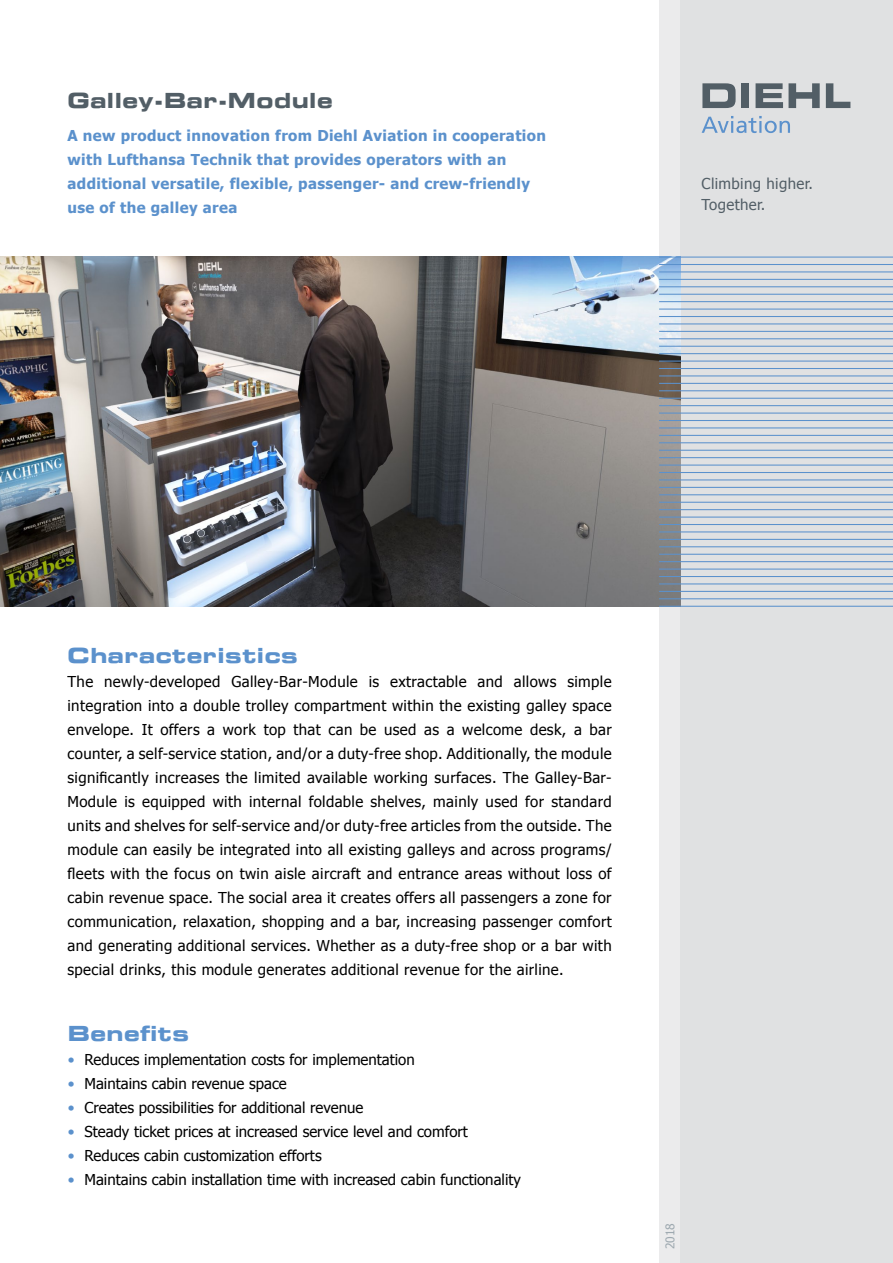
<style>
.page{position:relative;width:893px;height:1263px;background:#fff}
.page>*{position:absolute;margin:0;border:0;box-sizing:border-box;transform-origin:0 0}
.t1{font:21px "Eurostile Bold Extended Two";letter-spacing:.025em;color:#5b91cc}
.t2{font:21px "Eurostile Bold Extended Two";letter-spacing:.025em;color:#525e66}
.t3{font:15px/24px "Tahoma";color:#000;text-align:justify}
.t4{font:700 15px/24px "Tahoma";letter-spacing:.025em;color:#5b91cc}
.t5{font:15px "Tahoma";letter-spacing:.025em;color:#525e66}
.t6{font:12px "Tahoma";color:#9ea9b0}
.s1{color:#5b91cc}
</style>
<div class="page">
<div style="left:659px;top:0;width:21px;height:1263px;background:#ebebec"></div>
<div style="left:680px;top:0;width:213px;height:1263px;background:#e0e1e2"></div>
<img style="left:0;top:257px;width:680px;height:350px">
<hr style="left:659px;top:257px;width:234px;height:1px;background:#5b91cc">
<hr style="left:659px;top:264px;width:234px;height:1px;background:#5b91cc">
<hr style="left:659px;top:271px;width:234px;height:1px;background:#5b91cc">
<hr style="left:659px;top:279px;width:234px;height:1px;background:#5b91cc">
<hr style="left:659px;top:286px;width:234px;height:1px;background:#5b91cc">
<hr style="left:659px;top:294px;width:234px;height:1px;background:#5b91cc">
<hr style="left:659px;top:301px;width:234px;height:1px;background:#5b91cc">
<hr style="left:659px;top:309px;width:234px;height:1px;background:#5b91cc">
<hr style="left:659px;top:316px;width:234px;height:1px;background:#5b91cc">
<hr style="left:659px;top:323px;width:234px;height:1px;background:#5b91cc">
<hr style="left:659px;top:331px;width:234px;height:1px;background:#5b91cc">
<hr style="left:659px;top:338px;width:234px;height:1px;background:#5b91cc">
<hr style="left:659px;top:346px;width:234px;height:1px;background:#5b91cc">
<hr style="left:659px;top:353px;width:234px;height:1px;background:#5b91cc">
<hr style="left:659px;top:361px;width:234px;height:1px;background:#5b91cc">
<hr style="left:659px;top:368px;width:234px;height:1px;background:#5b91cc">
<hr style="left:659px;top:375px;width:234px;height:1px;background:#5b91cc">
<hr style="left:659px;top:383px;width:234px;height:1px;background:#5b91cc">
<hr style="left:659px;top:390px;width:234px;height:1px;background:#5b91cc">
<hr style="left:659px;top:398px;width:234px;height:1px;background:#5b91cc">
<hr style="left:659px;top:405px;width:234px;height:1px;background:#5b91cc">
<hr style="left:659px;top:413px;width:234px;height:1px;background:#5b91cc">
<hr style="left:659px;top:420px;width:234px;height:1px;background:#5b91cc">
<hr style="left:659px;top:427px;width:234px;height:1px;background:#5b91cc">
<hr style="left:659px;top:435px;width:234px;height:1px;background:#5b91cc">
<hr style="left:659px;top:442px;width:234px;height:1px;background:#5b91cc">
<hr style="left:659px;top:450px;width:234px;height:1px;background:#5b91cc">
<hr style="left:659px;top:457px;width:234px;height:1px;background:#5b91cc">
<hr style="left:659px;top:465px;width:234px;height:1px;background:#5b91cc">
<hr style="left:659px;top:472px;width:234px;height:1px;background:#5b91cc">
<hr style="left:659px;top:479px;width:234px;height:1px;background:#5b91cc">
<hr style="left:659px;top:487px;width:234px;height:1px;background:#5b91cc">
<hr style="left:659px;top:494px;width:234px;height:1px;background:#5b91cc">
<hr style="left:659px;top:502px;width:234px;height:1px;background:#5b91cc">
<hr style="left:659px;top:509px;width:234px;height:1px;background:#5b91cc">
<hr style="left:659px;top:517px;width:234px;height:1px;background:#5b91cc">
<hr style="left:659px;top:524px;width:234px;height:1px;background:#5b91cc">
<hr style="left:659px;top:531px;width:234px;height:1px;background:#5b91cc">
<hr style="left:659px;top:539px;width:234px;height:1px;background:#5b91cc">
<hr style="left:659px;top:546px;width:234px;height:1px;background:#5b91cc">
<hr style="left:659px;top:554px;width:234px;height:1px;background:#5b91cc">
<hr style="left:659px;top:561px;width:234px;height:1px;background:#5b91cc">
<hr style="left:659px;top:568px;width:234px;height:2px;background:#5b91cc">
<hr style="left:659px;top:576px;width:234px;height:1px;background:#5b91cc">
<hr style="left:659px;top:583px;width:234px;height:1px;background:#5b91cc">
<hr style="left:659px;top:591px;width:234px;height:1px;background:#5b91cc">
<hr style="left:659px;top:598px;width:234px;height:1px;background:#5b91cc">
<hr style="left:659px;top:606px;width:234px;height:1px;background:#5b91cc">
<svg style="left:702px;top:83px;width:34px;height:25px"></svg>
<div style="left:741px;top:83px;width:8px;height:25px;background:#525e66"></div>
<svg style="left:756px;top:83px;width:64px;height:25px"></svg>
<svg style="left:826px;top:83px;width:24px;height:25px"></svg>
<svg style="left:702px;top:116px;width:88px;height:17px"></svg>
<p class="t2" style="left:68px;top:86px;width:267px">Galley-Bar-Module</p>
<p class="t4" style="left:68px;top:122px;width:480px">A new product innovation from Diehl Aviation in cooperation with Lufthansa Technik that provides operators with an additional versatile, flexible, passenger- and crew-friendly use of the galley area</p>
<p class="t5" style="left:702px;top:174px;width:113px">Climbing higher.</p>
<p class="t5" style="left:702px;top:194px;width:65px">Together.</p>
<h1 class="t1" style="left:68px;top:641px;width:232px">Characteristics</h1>
<p class="t3" style="left:68px;top:669px;width:546px">The newly-developed Galley-Bar-Module is extractable and allows simple integration into a double trolley compartment within the existing galley space envelope. It offers a work top that can be used as a welcome desk, a bar counter, a self-service station, and/or a duty-free shop. Additionally, the module significantly increases the limited available working surfaces. The Galley-Bar-Module is equipped with internal foldable shelves, mainly used for standard units and shelves for self-service and/or duty-free articles from the outside. The module can easily be integrated into all existing galleys and across programs/ fleets with the focus on twin aisle aircraft and entrance areas without loss of cabin revenue space. The social area it creates offers all passengers a zone for communication, relaxation, shopping and a bar, increasing passenger comfort and generating additional services. Whether as a duty-free shop or a bar with special drinks, this module generates additional revenue for the airline.</p>
<h1 class="t1" style="left:68px;top:1018px;width:123px">Benefits</h1>
<p class="t3" style="left:68px;top:1047px;width:349px"><span class="s1">•</span> Reduces implementation costs for implementation</p>
<p class="t3" style="left:68px;top:1071px;width:221px"><span class="s1">•</span> Maintains cabin revenue space</p>
<p class="t3" style="left:68px;top:1095px;width:297px"><span class="s1">•</span> Creates possibilities for additional revenue</p>
<p class="t3" style="left:68px;top:1119px;width:402px"><span class="s1">•</span> Steady ticket prices at increased service level and comfort</p>
<p class="t3" style="left:68px;top:1143px;width:256px"><span class="s1">•</span> Reduces cabin customization efforts</p>
<p class="t3" style="left:68px;top:1167px;width:455px"><span class="s1">•</span> Maintains cabin installation time with increased cabin functionality</p>
<p class="t6" style="left:662px;top:1249px;width:28px;rotate:-90deg">2018</p>
</div>
